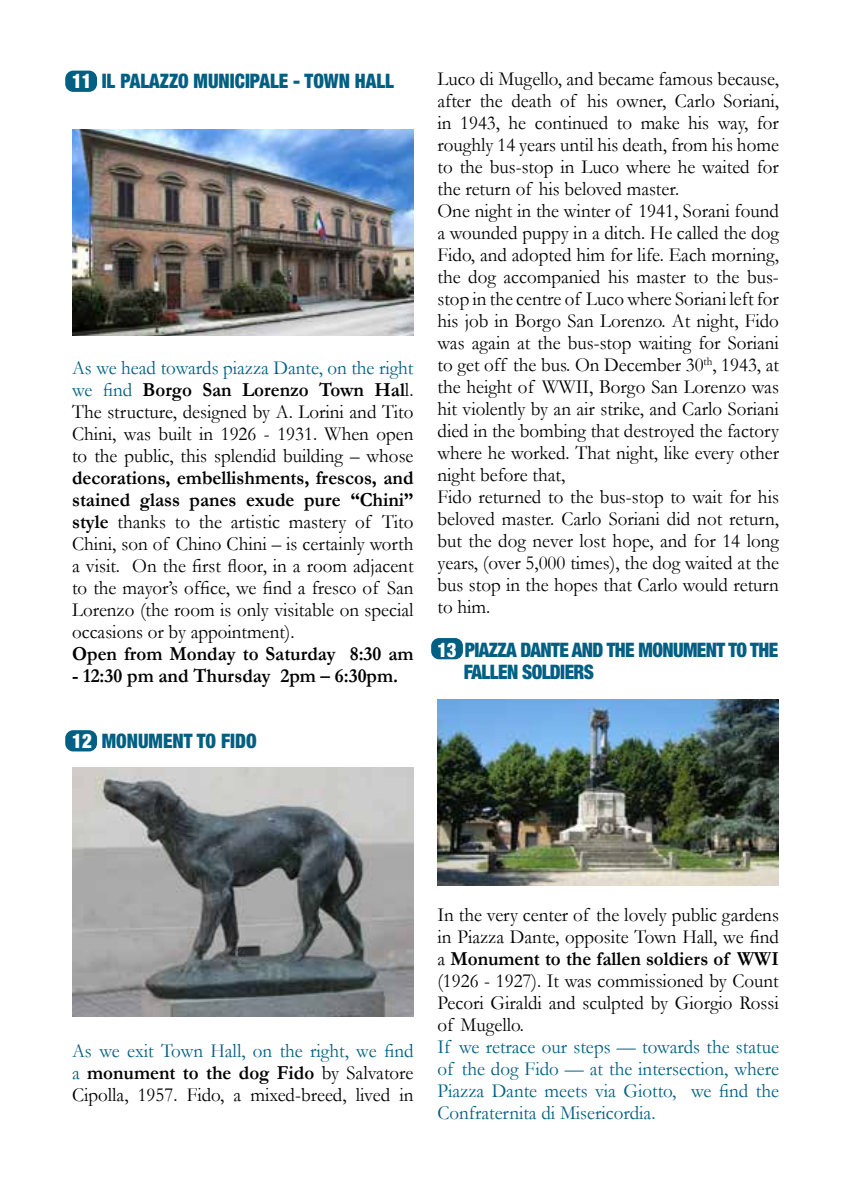
<style>
.page{position:relative;width:851px;height:1191px;background:#fff}
.page>*{position:absolute;margin:0;border:0;box-sizing:border-box;transform-origin:0 0}
.t1{font:20px/22px "Garamond";color:#000;text-align:justify;scale:.95 1}
.t2{font:20px/22px "Garamond";color:#005f82;text-align:justify;scale:.95 1}
.t3{font:700 20px "Garamond";color:#000;scale:.95 1}
.t4{font:900 condensed 20px "Helvetica Neue";color:#005f82;scale:.95 1}
.t5{font:900 condensed 20px/22px "Helvetica Neue";letter-spacing:-.03em;color:#005f82;scale:.95 1}
.s1{color:#fff}
.s2{color:#005f82}
.s3{font-weight:700}
</style>
<div class="page">
<div style="left:65px;top:71px;width:32px;height:21px;background:#005f82;border-radius:8px"></div>
<div style="left:65px;top:730px;width:32px;height:21px;background:#005f82;border-radius:8px"></div>
<div style="left:431px;top:638px;width:32px;height:21px;background:#005f82;border-radius:8px"></div>
<img style="left:72px;top:767px;width:341px;height:250px">
<img style="left:437px;top:699px;width:341px;height:186px">
<img style="left:72px;top:129px;width:341px;height:206px">
<p class="t4" style="left:72px;top:69px;width:340px"><span class="s1">11</span>. IL PALAZZO MUNICIPALE - TOWN HALL</p>
<p class="t1" style="left:72px;top:356px;width:361px"><span class="s2">As we head towards piazza Dante, on the right we find</span> <span class="s3">Borgo San Lorenzo Town Hal</span>l.<br>The structure, designed by A. Lorini and Tito Chini, was built in 1926 - 1931. When open to the public, this splendid building – whose</p>
<p class="t1" style="left:72px;top:466px;width:361px"><span class="s3">decorations, embellishments, frescos, and stained glass panes exude pure “Chini” style</span> thanks to the artistic mastery of Tito Chini, son of Chino Chini – is certainly worth a visit. On the first floor, in a room adjacent to the mayor’s office, we find a fresco of San Lorenzo (the room is only visitable on special occasions or by appointment).</p>
<p class="t3" style="left:72px;top:640px;width:361px">Open from Monday to Saturday 8:30 am</p>
<p class="t3" style="left:72px;top:662px;width:344px">- 12:30 pm and Thursday 2pm – 6:30pm.</p>
<p class="t4" style="left:72px;top:729px;width:196px"><span class="s1">12</span>. MONUMENT TO FIDO</p>
<p class="t1" style="left:437px;top:67px;width:361px;text-align:left">Luco di Mugello, and became famous because, after the death of his owner, Carlo Soriani, in 1943, he continued to make his way, for roughly 14 years until his death, from his home to the bus-stop in Luco where he waited for the return of his beloved master.<br>One night in the winter of 1941, Sorani found a wounded puppy in a ditch. He called the dog Fido, and adopted him for life. Each morning, the dog accompanied his master to the bus&shy;stop in the centre of Luco where Soriani left for his job in Borgo San Lorenzo. At night, Fido was again at the bus-stop waiting for Soriani to get off the bus. On December 30<sup>th</sup>, 1943, at the height of WWII, Borgo San Lorenzo was hit violently by an air strike, and Carlo Soriani died in the bombing that destroyed the factory where he worked. That night, like every other night before that,<br>Fido returned to the bus-stop to wait for his beloved master. Carlo Soriani did not return, but the dog never lost hope, and for 14 long years, (over 5,000 times), the dog waited at the bus stop in the hopes that Carlo would return to him.</p>
<p class="t5" style="left:463px;top:639px;width:332px;text-indent:-26px"><span class="s1">13</span>. PIAZZA DANTE AND THE MONUMENT TO THE<br>FALLEN SOLDIERS</p>
<p class="t1" style="left:72px;top:1038px;width:361px"><span class="s2">As we exit Town Hall, on the right, we find a</span> <span class="s3">monument to the dog Fido</span> by Salvatore Cipolla, 1957. Fido, a mixed-breed, lived in</p>
<p class="t1" style="left:437px;top:903px;width:361px">In the very center of the lovely public gardens in Piazza Dante, opposite Town Hall, we find a <span class="s3">Monument to the fallen soldiers of WWI </span>(1926 - 1927). It was commissioned by Count Pecori Giraldi and sculpted by Giorgio Rossi of Mugello.</p>
<p class="t2" style="left:437px;top:1035px;width:361px">If we retrace our steps — towards the statue of the dog Fido — at the intersection, where Piazza Dante meets via Giotto, we find the Confraternita di Misericordia.</p>
</div>
